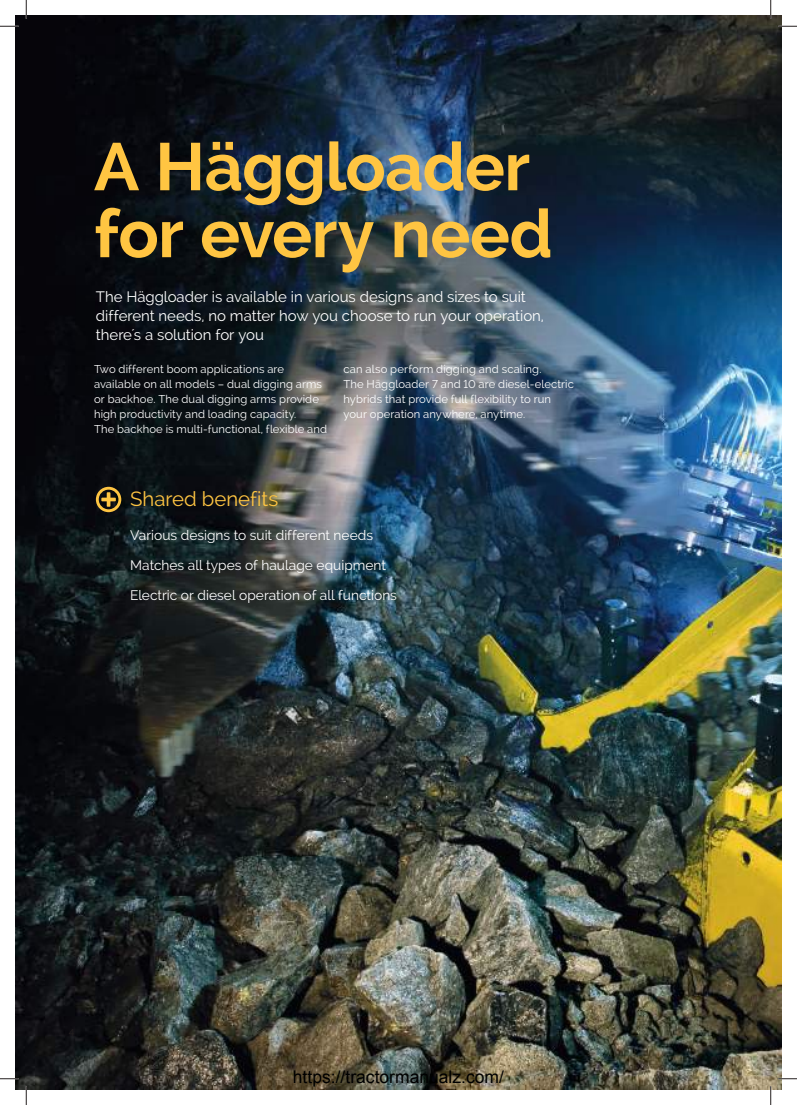
<style>
.page{position:relative;width:797px;height:1105px;background:#fff}
.page>*{position:absolute;margin:0;border:0;box-sizing:border-box;transform-origin:0 0}
.t1{font:700 66.88px/66.9px "Raleway";letter-spacing:-.01em;color:#ffc542}
.t2{font:20.38px "Raleway";letter-spacing:-.005em;color:#ffc542}
.t3{font:15px/19.4px "Raleway";letter-spacing:-.005em;color:#fff}
.t4{font:13.75px/29.9px "Raleway";color:#fff}
.t5{font:11.25px/15px "Raleway";letter-spacing:.01em;color:#fff}
</style>
<div class="page">
<img style="left:16px;top:16px;width:765px;height:1073px">
<svg style="left:96px;top:487px;width:25px;height:25px"></svg>
<svg style="left:0;top:26px;width:19px;height:1px"></svg>
<svg style="left:778px;top:26px;width:19px;height:1px"></svg>
<svg style="left:0;top:1078px;width:19px;height:1px"></svg>
<svg style="left:778px;top:1078px;width:19px;height:1px"></svg>
<svg style="left:26px;top:0;width:1px;height:19px"></svg>
<svg style="left:26px;top:1086px;width:1px;height:19px"></svg>
<svg style="left:770px;top:0;width:1px;height:19px"></svg>
<svg style="left:770px;top:1086px;width:1px;height:19px"></svg>
<h1 class="t1" style="left:94px;top:134px;width:460px">A Häggloader for every need</h1>
<h3 class="t3" style="left:96px;top:287px;width:449px">The Häggloader is available in various designs and sizes to suit different needs, no matter how you choose to run your operation, there´s a solution for you</h3>
<p class="t5" style="left:94px;top:362px;width:234px">Two different boom applications are available on all models – dual digging arms or backhoe. The dual digging arms provide high productivity and loading capacity.<br>The backhoe is multi-functional, flexible and</p>
<p class="t5" style="left:343px;top:362px;width:232px">can also perform digging and scaling.<br>The Häggloader 7 and 10 are diesel-electric hybrids that provide full flexibility to run your operation anywhere, anytime.</p>
<h2 class="t2" style="left:130px;top:487px;width:150px">Shared benefits</h2>
<p class="t4" style="left:130px;top:521px;width:268px">Various designs to suit different needs<br>Matches all types of haulage equipment<br>Electric or diesel operation of all functions</p>
</div>
